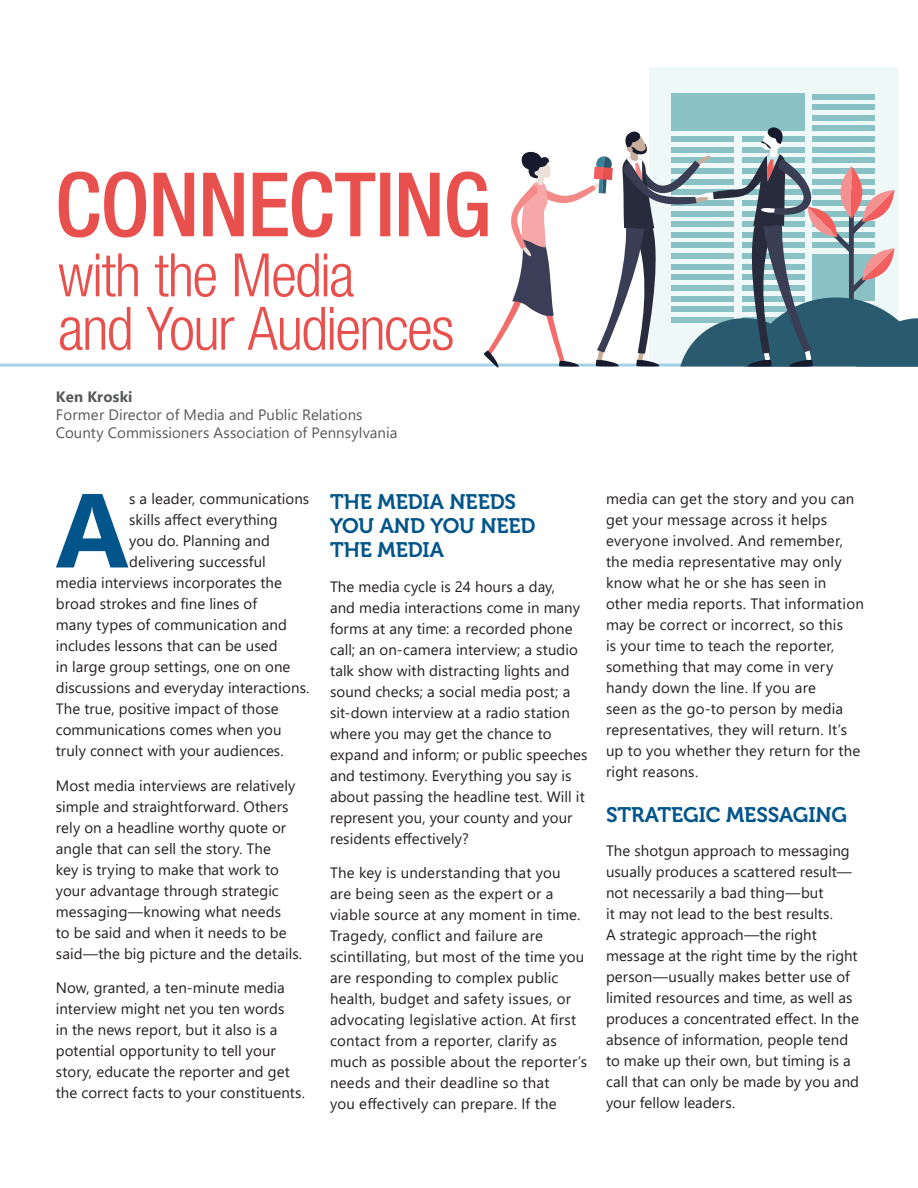
<style>
.page{position:relative;width:918px;height:1188px;background:#fff}
.page>*{position:absolute;margin:0;border:0;box-sizing:border-box;transform-origin:0 0}
.Body_Text{font:700 105px "Segoe UI";color:#01558a}
.Museo_Subhead{font:21px/24px "Museo 700";letter-spacing:-.005em;color:#01558a}
.Body_Text-2{font:15px/21px "Segoe UI";letter-spacing:.005em;color:#231f20}
.Body_Text-3{font:15px/18px "Segoe UI";color:#57585a}
.s1{font-weight:700}
</style>
<div class="page">
<div style="left:650px;top:67px;width:248px;height:299px;background:#eef8f9"></div>
<svg style="left:0;top:78px;width:918px;height:290px"></svg>
<p class="Body_Text-3" style="left:56px;top:386px;width:343px"><span class="s1">Ken Kroski<br></span>Former Director of Media and Public Relations<br>County Commissioners Association of Pennsylvania</p>
<p class="Body_Text" style="left:55px;top:431px;width:75px">A</p>
<p class="Body_Text-2" style="left:129px;top:487px;width:182px">s a leader, communications</p>
<p class="Body_Text-2" style="left:129px;top:508px;width:150px">skills affect everything</p>
<p class="Body_Text-2" style="left:129px;top:529px;width:142px">you do. Planning and</p>
<p class="Body_Text-2" style="left:129px;top:550px;width:138px">delivering successful</p>
<p class="Body_Text-2" style="left:56px;top:571px;width:228px">media interviews incorporates the</p>
<p class="Body_Text-2" style="left:56px;top:592px;width:203px">broad strokes and fine lines of</p>
<p class="Body_Text-2" style="left:56px;top:613px;width:232px">many types of communication and</p>
<p class="Body_Text-2" style="left:56px;top:634px;width:223px">includes lessons that can be used</p>
<p class="Body_Text-2" style="left:56px;top:655px;width:236px">in large group settings, one on one</p>
<p class="Body_Text-2" style="left:56px;top:676px;width:255px">discussions and everyday interactions.</p>
<p class="Body_Text-2" style="left:56px;top:697px;width:224px">The true, positive impact of those</p>
<p class="Body_Text-2" style="left:56px;top:718px;width:227px">communications comes when you</p>
<p class="Body_Text-2" style="left:56px;top:739px;width:229px">truly connect with your audiences.</p>
<p class="Body_Text-2" style="left:56px;top:774px;width:248px">Most media interviews are relatively simple and straightforward. Others rely on a headline worthy quote or angle that can sell the story. The<br>key is trying to make that work to your advantage through strategic messaging—knowing what needs<br>to be said and when it needs to be said—the big picture and the details.</p>
<p class="Body_Text-2" style="left:56px;top:976px;width:251px">Now, granted, a ten-minute media interview might net you ten words<br>in the news report, but it also is a potential opportunity to tell your story, educate the reporter and get the correct facts to your constituents.</p>
<p class="Museo_Subhead" style="left:330px;top:490px;width:207px">THE MEDIA NEEDS<br>YOU AND YOU NEED<br>THE MEDIA</p>
<p class="Body_Text-2" style="left:330px;top:575px;width:259px">The media cycle is 24 hours a day,<br>and media interactions come in many forms at any time: a recorded phone call; an on-camera interview; a studio talk show with distracting lights and sound checks; a social media post; a sit-down interview at a radio station where you may get the chance to expand and inform; or public speeches and testimony. Everything you say is about passing the headline test. Will it represent you, your county and your residents effectively?</p>
<p class="Body_Text-2" style="left:330px;top:861px;width:259px">The key is understanding that you<br>are being seen as the expert or a viable source at any moment in time.<br>Tragedy, conflict and failure are scintillating, but most of the time you are responding to complex public health, budget and safety issues, or advocating legislative action. At first contact from a reporter, clarify as much as possible about the reporter’s needs and their deadline so that<br>you effectively can prepare. If the</p>
<p class="Body_Text-2" style="left:606px;top:487px;width:259px">media can get the story and you can get your message across it helps everyone involved. And remember, the media representative may only know what he or she has seen in other media reports. That information may be correct or incorrect, so this<br>is your time to teach the reporter, something that may come in very handy down the line. If you are<br>seen as the go-to person by media representatives, they will return. It’s up to you whether they return for the right reasons.</p>
<p class="Museo_Subhead" style="left:606px;top:803px;width:243px">STRATEGIC MESSAGING</p>
<p class="Body_Text-2" style="left:606px;top:839px;width:255px">The shotgun approach to messaging usually produces a scattered result— not necessarily a bad thing—but<br>it may not lead to the best results.<br>A strategic approach—the right message at the right time by the right person—usually makes better use of limited resources and time, as well as produces a concentrated effect. In the absence of information, people tend to make up their own, but timing is a call that can only be made by you and your fellow leaders.</p>
</div>
